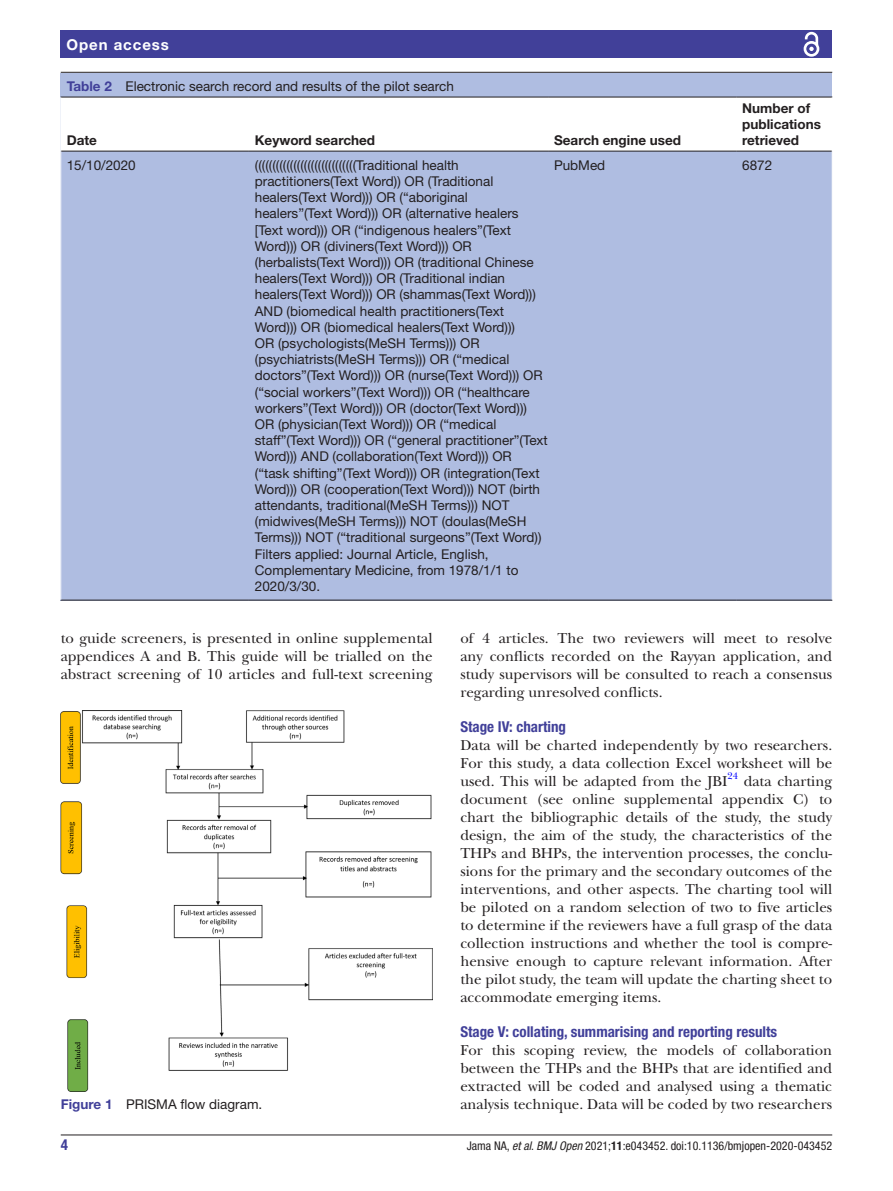
<style>
.page{position:relative;width:893px;height:1191px;background:#fff}
.page>*{position:absolute;margin:0;border:0;box-sizing:border-box;transform-origin:0 0}
.t1{font:15px/18px "New Baskerville";color:#231f20;text-align:justify}
.t2{font:700 condensed 15px "Helvetica Neue LT Std";color:#414099}
.t3{font:700 15px "Helvetica Neue LT Std";letter-spacing:.065em;color:#fff}
.t4{font:13.5px/16.2px "Helvetica Neue LT Std";color:#231f20}
.t5{font:700 13.5px/16.2px "Helvetica Neue LT Std";color:#231f20}
.t6{font:condensed 12px "Helvetica Neue LT Std";color:#231f20}
.s1{font-weight:700;color:#414099}
.s2{font-style:italic}
.s3{font-weight:700}
</style>
<div class="page">
<hr style="left:61px;top:1134px;width:771px;height:1px;background:#231f20">
<div style="left:61px;top:31px;width:771px;height:27px;background:#414099"></div>
<svg style="left:803px;top:31px;width:17px;height:26px"></svg>
<div style="left:61px;top:73px;width:771px;height:527px;background:#afbde1"></div>
<hr style="left:61px;top:72px;width:771px;height:1px;background:#231f20">
<div style="left:61px;top:98px;width:771px;height:53px;background:#fff"></div>
<svg style="left:61px;top:152px;width:771px;height:448px"></svg>
<hr style="left:61px;top:97px;width:188px;height:1px;background:#231f20">
<hr style="left:61px;top:151px;width:188px;height:1px;background:#231f20">
<hr style="left:249px;top:97px;width:299px;height:1px;background:#231f20">
<hr style="left:249px;top:151px;width:299px;height:1px;background:#231f20">
<hr style="left:548px;top:97px;width:188px;height:1px;background:#231f20">
<hr style="left:548px;top:151px;width:188px;height:1px;background:#231f20">
<hr style="left:736px;top:97px;width:96px;height:1px;background:#231f20">
<hr style="left:736px;top:151px;width:96px;height:1px;background:#231f20">
<hr style="left:61px;top:600px;width:188px;height:1px;background:#231f20">
<hr style="left:249px;top:600px;width:299px;height:1px;background:#231f20">
<hr style="left:548px;top:600px;width:188px;height:1px;background:#231f20">
<hr style="left:736px;top:600px;width:96px;height:1px;background:#231f20">
<img style="left:61px;top:711px;width:372px;height:380px">
<p class="t3" style="left:66px;top:35px;width:104px">Open access</p>
<p class="t4" style="left:67px;top:78px;width:389px"><span class="s1">Table 2</span> Electronic search record and results of the pilot search</p>
<p class="t5" style="left:67px;top:132px;width:32px">Date</p>
<p class="t5" style="left:255px;top:132px;width:122px">Keyword searched</p>
<p class="t5" style="left:554px;top:132px;width:129px">Search engine used</p>
<p class="t5" style="left:742px;top:99px;width:80px">Number of publications retrieved</p>
<p class="t4" style="left:67px;top:157px;width:71px">15/10/2020</p>
<p class="t4" style="left:255px;top:157px;width:294px">(((((((((((((((((((((((((((((Traditional health practitioners(Text Word)) OR (Traditional healers(Text Word))) OR (“aboriginal healers”(Text Word))) OR (alternative healers [Text word))) OR (“indigenous healers”(Text Word))) OR (diviners(Text Word))) OR (herbalists(Text Word))) OR (traditional Chinese healers(Text Word))) OR (Traditional indian healers(Text Word))) OR (shammas(Text Word)))<br>AND (biomedical health practitioners(Text Word))) OR (biomedical healers(Text Word)))<br>OR (psychologists(MeSH Terms))) OR (psychiatrists(MeSH Terms))) OR (“medical doctors”(Text Word))) OR (nurse(Text Word))) OR (“social workers”(Text Word))) OR (“healthcare workers”(Text Word))) OR (doctor(Text Word)))<br>OR (physician(Text Word))) OR (“medical staff”(Text Word))) OR (“general practitioner”(Text Word))) AND (collaboration(Text Word))) OR (“task shifting”(Text Word))) OR (integration(Text Word))) OR (cooperation(Text Word))) NOT (birth attendants, traditional(MeSH Terms))) NOT (midwives(MeSH Terms))) NOT (doulas(MeSH Terms))) NOT (“traditional surgeons”(Text Word))<br>Filters applied: Journal Article, English, Complementary Medicine, from 1978/1/1 to 2020/3/30.</p>
<p class="t4" style="left:554px;top:157px;width:53px">PubMed</p>
<p class="t4" style="left:742px;top:157px;width:32px">6872</p>
<p class="t1" style="left:61px;top:629px;width:373px">to guide screeners, is presented in online supplemental appendices A and B. This guide will be trialled on the abstract screening of 10 articles and full-text screening</p>
<p class="t1" style="left:460px;top:629px;width:373px">of 4 articles. The two reviewers will meet to resolve any conflicts recorded on the Rayyan application, and study supervisors will be consulted to reach a consensus regarding unresolved conflicts.</p>
<p class="t2" style="left:460px;top:717px;width:107px">Stage IV: charting</p>
<p class="t1" style="left:460px;top:736px;width:373px">Data will be charted independently by two researchers.<br>For this study, a data collection Excel worksheet will be used. This will be adapted from the JBI<sup>24</sup> data charting document (see online supplemental appendix C) to chart the bibliographic details of the study, the study design, the aim of the study, the characteristics of the THPs and BHPs, the intervention processes, the conclu&shy;sions for the primary and the secondary outcomes of the interventions, and other aspects. The charting tool will be piloted on a random selection of two to five articles to determine if the reviewers have a full grasp of the data collection instructions and whether the tool is compre&shy;hensive enough to capture relevant information. After the pilot study, the team will update the charting sheet to accommodate emerging items.</p>
<p class="t2" style="left:460px;top:1023px;width:318px">Stage V: collating, summarising and reporting results</p>
<p class="t1" style="left:460px;top:1041px;width:373px">For this scoping review, the models of collaboration between the THPs and the BHPs that are identified and extracted will be coded and analysed using a thematic analysis technique. Data will be coded by two researchers</p>
<p class="t4" style="left:61px;top:1096px;width:203px"><span class="s1">Figure 1</span> PRISMA flow diagram.</p>
<p class="t2" style="left:61px;top:1135px;width:9px">4</p>
<p class="t6" style="left:467px;top:1138px;width:367px">Jama NA, <span class="s2">et al</span>. <span class="s2">BMJ Open</span> 2021;<span class="s3">11</span>:e043452. doi:10.1136/bmjopen-2020-043452</p>
</div>
